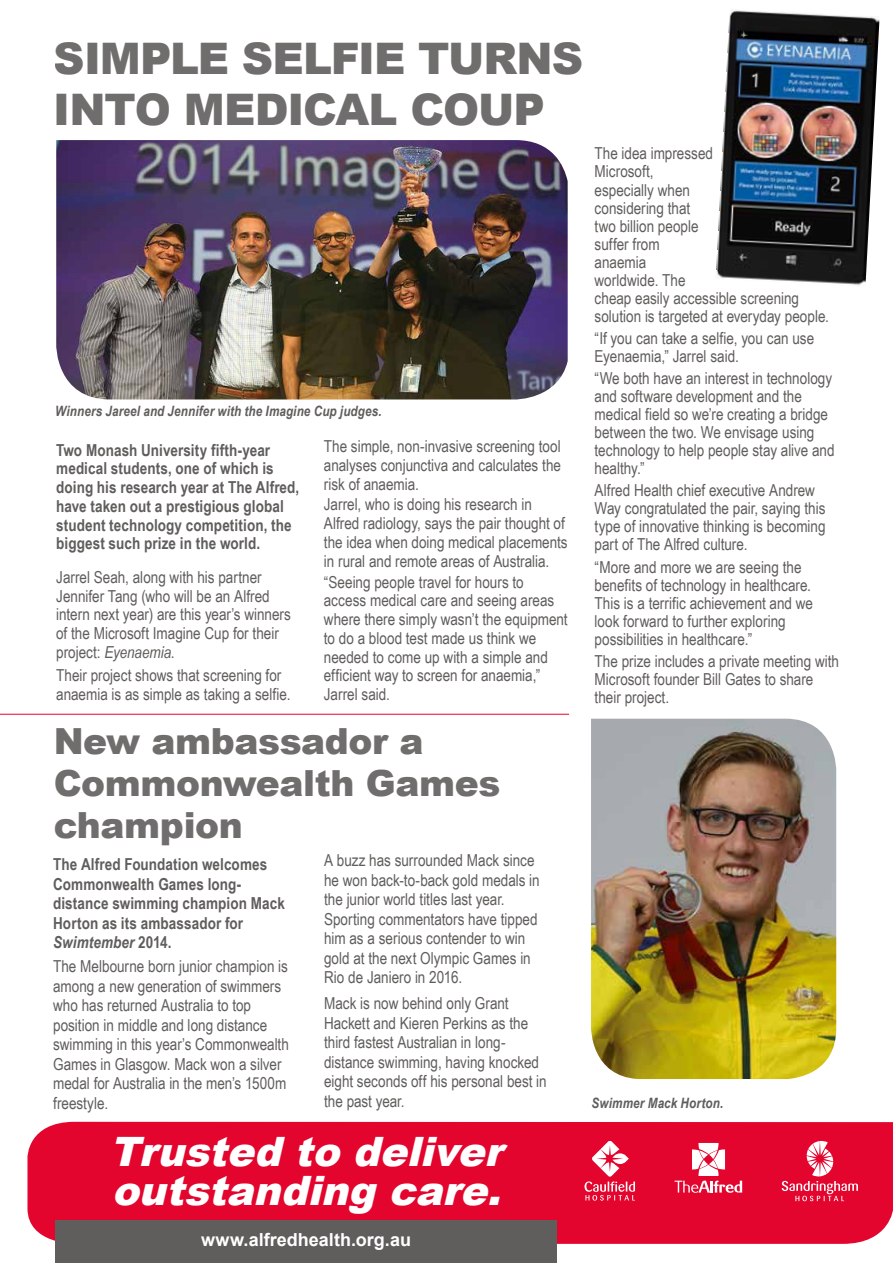
<style>
.page{position:relative;width:893px;height:1263px;background:#fff}
.page>*{position:absolute;margin:0;border:0;box-sizing:border-box;transform-origin:0 0}
.t1{font:900 43.5px/51px "Arial";letter-spacing:-.025em;color:#605e5c}
.t2{font:italic 900 40.5px/39px "Arial";color:#fff}
.t3{font:900 36px/42px "Arial";letter-spacing:-.01em;color:#605e5c}
.t4{font:700 18px "Arial";color:#fff}
.t5{font:16.5px/18px "Arial Narrow";color:#605e5c}
.t6{font:700 16.5px/18.8px "Arial Narrow";letter-spacing:.005em;color:#605e5c}
.t7{font:italic 700 14.25px "Arial Narrow";letter-spacing:.01em;color:#605e5c}
.s1{font-style:italic}
</style>
<div class="page">
<div style="left:27px;top:1122px;width:866px;height:122px;background:#e4052e"></div>
<div style="left:55px;top:1220px;width:502px;height:43px;background:#605e5c"></div>
<img style="left:56px;top:140px;width:512px;height:259px">
<svg style="left:675px;top:1143px;width:67px;height:50px"></svg>
<svg style="left:583px;top:1141px;width:57px;height:66px"></svg>
<svg style="left:782px;top:1141px;width:76px;height:60px"></svg>
<hr style="left:0;top:714px;width:569px;height:1px;background:#e4052e">
<img style="left:716px;top:9px;width:164px;height:277px">
<img style="left:591px;top:719px;width:245px;height:360px">
<h1 class="t1" style="left:54px;top:33px;width:531px">SIMPLE SELFIE TURNS<br>INTO MEDICAL COUP</h1>
<p class="t7" style="left:55px;top:403px;width:328px">Winners Jareel and Jennifer with the Imagine Cup judges.</p>
<p class="t6" style="left:56px;top:440px;width:245px">Two Monash University fifth-year medical students, one of which is doing his research year at The Alfred, have taken out a prestigious global student technology competition, the biggest such prize in the world.</p>
<p class="t5" style="left:56px;top:568px;width:236px;line-height:18.8px">Jarrel Seah, along with his partner Jennifer Tang (who will be an Alfred intern next year) are this year’s winners of the Microsoft Imagine Cup for their project: <span class="s1">Eyenaemia.</span></p>
<p class="t5" style="left:56px;top:666px;width:236px;line-height:18.8px">Their project shows that screening for anaemia is as simple as taking a selfie.</p>
<p class="t5" style="left:324px;top:437px;width:239px;line-height:18.8px;text-align:justify">The simple, non-invasive screening tool analyses conjunctiva and calculates the risk of anaemia.</p>
<p class="t5" style="left:324px;top:495px;width:245px;line-height:18.8px">Jarrel, who is doing his research in Alfred radiology, says the pair thought of the idea when doing medical placements in rural and remote areas of Australia.</p>
<p class="t5" style="left:324px;top:572px;width:245px;line-height:18.8px">“Seeing people travel for hours to access medical care and seeing areas where there simply wasn’t the equipment to do a blood test made us think we needed to come up with a simple and efficient way to screen for anaemia,”<br>Jarrel said.</p>
<h3 class="t3" style="left:53px;top:720px;width:449px">New ambassador a<br>Commonwealth Games champion</h3>
<p class="t6" style="left:53px;top:855px;width:233px;line-height:19.5px">The Alfred Foundation welcomes<br>Commonwealth Games long&shy;distance swimming champion Mack<br>Horton as its ambassador for<br><span class="s1">Swimtember</span> 2014.</p>
<p class="t5" style="left:53px;top:956px;width:237px;line-height:19.5px">The Melbourne born junior champion is among a new generation of swimmers who has returned Australia to top position in middle and long distance swimming in this year’s Commonwealth<br>Games in Glasgow. Mack won a silver medal for Australia in the men’s 1500m freestyle.</p>
<p class="t5" style="left:324px;top:850px;width:217px;line-height:19.5px">A buzz has surrounded Mack since he won back-to-back gold medals in the junior world titles last year.<br>Sporting commentators have tipped him as a serious contender to win gold at the next Olympic Games in<br>Rio de Janiero in 2016.</p>
<p class="t5" style="left:324px;top:993px;width:224px;line-height:19.5px">Mack is now behind only Grant<br>Hackett and Kieren Perkins as the third fastest Australian in long&shy;distance swimming, having knocked eight seconds off his personal best in the past year.</p>
<h2 class="t2" style="left:110px;top:1132px;width:404px">Trusted to deliver outstanding care.</h2>
<p class="t4" style="left:201px;top:1228px;width:211px">www.alfredhealth.org.au</p>
<p class="t5" style="left:595px;top:145px;width:236px">The idea impressed<br>Microsoft,<br>especially when<br>considering that<br>two billion people<br>suffer from<br>anaemia<br>worldwide. The<br>cheap easily accessible screening solution is targeted at everyday people.</p>
<p class="t5" style="left:595px;top:329px;width:221px">“If you can take a selfie, you can use<br>Eyenaemia,” Jarrel said.</p>
<p class="t5" style="left:595px;top:369px;width:241px">“We both have an interest in technology and software development and the medical field so we’re creating a bridge between the two. We envisage using technology to help people stay alive and healthy.”</p>
<p class="t5" style="left:595px;top:481px;width:232px">Alfred Health chief executive Andrew Way congratulated the pair, saying this type of innovative thinking is becoming part of The Alfred culture.</p>
<p class="t5" style="left:595px;top:558px;width:220px">“More and more we are seeing the benefits of technology in healthcare.<br>This is a terrific achievement and we look forward to further exploring possibilities in healthcare.”</p>
<p class="t5" style="left:595px;top:652px;width:246px">The prize includes a private meeting with<br>Microsoft founder Bill Gates to share their project.</p>
<p class="t7" style="left:592px;top:1094px;width:133px">Swimmer Mack Horton.</p>
</div>
